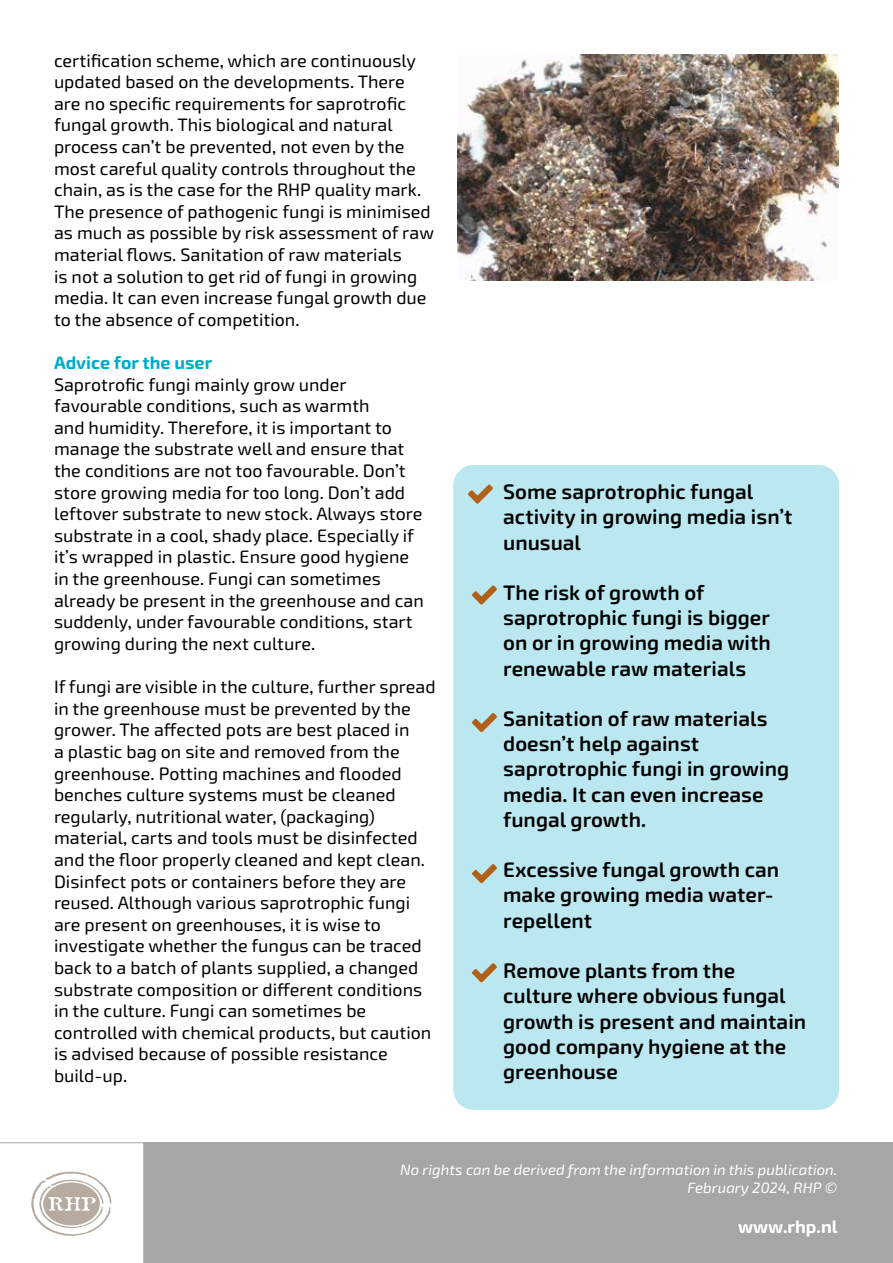
<style>
.page{position:relative;width:893px;height:1263px;background:#fff}
.page>*{position:absolute;margin:0;border:0;box-sizing:border-box;transform-origin:0 0}
.t1{font:600 21px/25.2px "Exo Soft";color:#000}
.t2{font:18px/21.6px "Exo Soft";color:#000}
.t3{font:700 18px "Exo Soft";color:#00acc8}
.t4{font:700 18px "Exo Soft";color:#fff}
.t5{font:italic 15px/18px "Exo Soft";color:#fff;text-align:right}
</style>
<div class="page">
<div style="left:0;top:1143px;width:893px;height:120px;background:#a6a6a6"></div>
<svg style="left:0;top:1142px;width:144px;height:121px;background:#f4f3f1"></svg>
<div style="left:456px;top:467px;width:381px;height:641px;background:#bbe8f0;border-radius:18px"></div>
<div style="left:453px;top:465px;width:386px;height:645px;border:4px solid #00acc8;border-radius:18px"></div>
<svg style="left:472px;top:713px;width:25px;height:19px"></svg>
<svg style="left:472px;top:864px;width:25px;height:19px"></svg>
<svg style="left:472px;top:963px;width:25px;height:19px"></svg>
<svg style="left:468px;top:485px;width:25px;height:19px"></svg>
<svg style="left:472px;top:585px;width:25px;height:19px"></svg>
<img style="left:458px;top:54px;width:381px;height:227px">
<p class="t2" style="left:54px;top:50px;width:381px">certification scheme, which are continuously updated based on the developments. There are no specific requirements for saprotrofic fungal growth. This biological and natural process can’t be prevented, not even by the most careful quality controls throughout the chain, as is the case for the RHP quality mark.<br>The presence of pathogenic fungi is minimised as much as possible by risk assessment of raw material flows. Sanitation of raw materials<br>is not a solution to get rid of fungi in growing media. It can even increase fungal growth due to the absence of competition.</p>
<p class="t3" style="left:54px;top:352px;width:160px">Advice for the user</p>
<p class="t2" style="left:54px;top:374px;width:371px">Saprotrofic fungi mainly grow under favourable conditions, such as warmth<br>and humidity. Therefore, it is important to manage the substrate well and ensure that the conditions are not too favourable. Don’t store growing media for too long. Don’t add leftover substrate to new stock. Always store substrate in a cool, shady place. Especially if it’s wrapped in plastic. Ensure good hygiene in the greenhouse. Fungi can sometimes already be present in the greenhouse and can suddenly, under favourable conditions, start growing during the next culture.</p>
<p class="t2" style="left:54px;top:676px;width:383px">If fungi are visible in the culture, further spread in the greenhouse must be prevented by the grower. The affected pots are best placed in<br>a plastic bag on site and removed from the greenhouse. Potting machines and flooded benches culture systems must be cleaned regularly, nutritional water, (packaging) material, carts and tools must be disinfected and the floor properly cleaned and kept clean.<br>Disinfect pots or containers before they are reused. Although various saprotrophic fungi are present on greenhouses, it is wise to investigate whether the fungus can be traced back to a batch of plants supplied, a changed substrate composition or different conditions in the culture. Fungi can sometimes be controlled with chemical products, but caution is advised because of possible resistance build-up.</p>
<p class="t1" style="left:503px;top:479px;width:291px">Some saprotrophic fungal activity in growing media isn’t unusual</p>
<p class="t1" style="left:503px;top:580px;width:269px">The risk of growth of saprotrophic fungi is bigger on or in growing media with renewable raw materials</p>
<p class="t1" style="left:503px;top:706px;width:288px">Sanitation of raw materials doesn’t help against saprotrophic fungi in growing media. It can even increase fungal growth.</p>
<p class="t1" style="left:503px;top:857px;width:278px">Excessive fungal growth can make growing media water&shy;repellent</p>
<p class="t1" style="left:503px;top:958px;width:305px">Remove plants from the culture where obvious fungal growth is present and maintain good company hygiene at the greenhouse</p>
<p class="t5" style="left:400px;top:1161px;width:439px">No rights can be derived from the information in this publication.<br>February 2024, RHP ©</p>
<p class="t4" style="left:738px;top:1216px;width:101px">www.rhp.nl</p>
</div>
